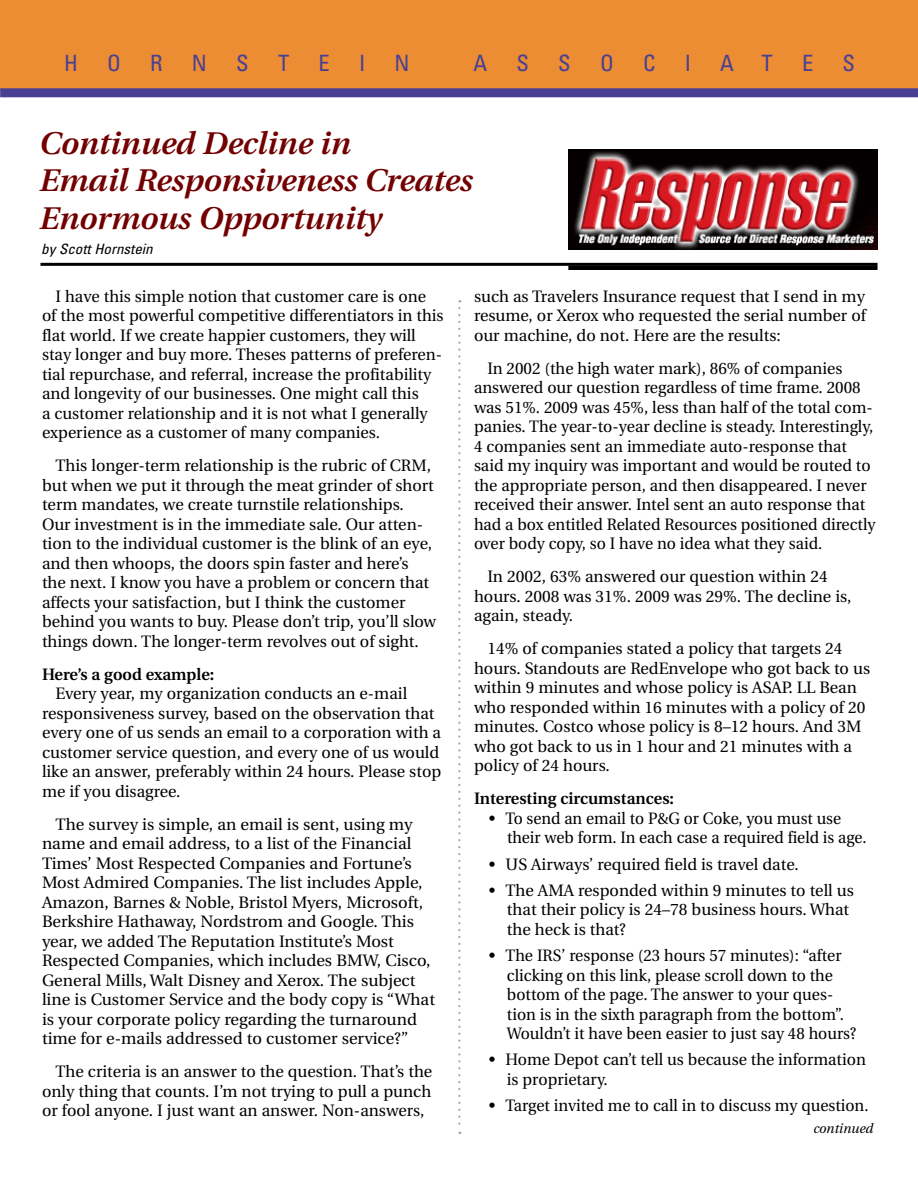
<style>
.page{position:relative;width:918px;height:1188px;background:#fff}
.page>*{position:absolute;margin:0;border:0;box-sizing:border-box;transform-origin:0 0}
.t1{font:italic 600 31.35px/37.5px "Utopia";letter-spacing:-.005em;color:#730000}
.t2{font:condensed 22.5px "Univers";color:#474094}
.t3{font:16.5px/19.5px "Utopia";color:#000}
.t4{font:600 16.5px "Utopia";color:#000}
.t5{font:italic condensed 14.25px "Univers";color:#000;scale:1.05 1}
.t6{font:italic 13.5px "Utopia";color:#000}
</style>
<div class="page">
<svg style="left:458px;top:308px;width:3px;height:826px"></svg>
<hr style="left:40px;top:263px;width:838px;height:3px;background:#000">
<hr style="left:568px;top:266px;width:310px;height:4px;background:#000">
<div style="left:0;top:0;width:918px;height:90px;background:#ed8d33"></div>
<div style="left:0;top:88px;width:918px;height:9px;background:#474094"></div>
<img style="left:568px;top:150px;width:310px;height:100px">
<h2 class="t2" style="left:64px;top:49px;width:15px">H</h2>
<h2 class="t2" style="left:107px;top:49px;width:15px">O</h2>
<h2 class="t2" style="left:150px;top:49px;width:14px">R</h2>
<h2 class="t2" style="left:192px;top:49px;width:17px">N</h2>
<h2 class="t2" style="left:236px;top:49px;width:14px">S</h2>
<h2 class="t2" style="left:278px;top:49px;width:13px">T</h2>
<h2 class="t2" style="left:319px;top:49px;width:13px">E</h2>
<h2 class="t2" style="left:359px;top:49px;width:8px">I</h2>
<h2 class="t2" style="left:395px;top:49px;width:17px">N</h2>
<h2 class="t2" style="left:474px;top:49px;width:15px">A</h2>
<h2 class="t2" style="left:517px;top:49px;width:14px">S</h2>
<h2 class="t2" style="left:558px;top:49px;width:14px">S</h2>
<h2 class="t2" style="left:600px;top:49px;width:15px">O</h2>
<h2 class="t2" style="left:643px;top:49px;width:14px">C</h2>
<h2 class="t2" style="left:685px;top:49px;width:8px">I</h2>
<h2 class="t2" style="left:720px;top:49px;width:54px">A T</h2>
<h2 class="t2" style="left:802px;top:49px;width:13px">E</h2>
<h2 class="t2" style="left:843px;top:49px;width:14px">S</h2>
<h1 class="t1" style="left:38px;top:125px;width:435px">Continued Decline in<br>Email Responsiveness Creates<br>Enormous Opportunity</h1>
<p class="t5" style="left:41px;top:239px;width:108px">by Scott Hornstein</p>
<p class="t3" style="left:42px;top:287px;width:403px;text-indent:14px">I have this simple notion that customer care is one of the most powerful competitive differentiators in this flat world. If we create happier customers, they will stay longer and buy more. Theses patterns of preferen&shy;tial repurchase, and referral, increase the profitability and longevity of our businesses. One might call this<br>a customer relationship and it is not what I generally experience as a customer of many companies.</p>
<p class="t3" style="left:42px;top:456px;width:396px;text-indent:14px">This longer-term relationship is the rubric of CRM, but when we put it through the meat grinder of short term mandates, we create turnstile relationships.<br>Our investment is in the immediate sale. Our atten&shy;tion to the individual customer is the blink of an eye, and then whoops, the doors spin faster and here’s the next. I know you have a problem or concern that affects your satisfaction, but I think the customer behind you wants to buy. Please don’t trip, you’ll slow things down. The longer-term revolves out of sight.</p>
<p class="t4" style="left:42px;top:665px;width:174px">Here’s a good example:</p>
<p class="t3" style="left:42px;top:684px;width:401px;text-indent:14px">Every year, my organization conducts an e-mail responsiveness survey, based on the observation that every one of us sends an email to a corporation with a customer service question, and every one of us would like an answer, preferably within 24 hours. Please stop me if you disagree.</p>
<p class="t3" style="left:42px;top:815px;width:395px;text-indent:14px">The survey is simple, an email is sent, using my name and email address, to a list of the Financial Times’ Most Respected Companies and Fortune’s Most Admired Companies. The list includes Apple, Amazon, Barnes &amp; Noble, Bristol Myers, Microsoft, Berkshire Hathaway, Nordstrom and Google. This year, we added The Reputation Institute’s Most Respected Companies, which includes BMW, Cisco, General Mills, Walt Disney and Xerox. The subject line is Customer Service and the body copy is “What is your corporate policy regarding the turnaround time for e-mails addressed to customer service?”</p>
<p class="t3" style="left:42px;top:1062px;width:392px;text-align:justify;text-indent:14px">The criteria is an answer to the question. That’s the only thing that counts. I’m not trying to pull a punch or fool anyone. I just want an answer. Non-answers,</p>
<p class="t3" style="left:474px;top:287px;width:393px;text-align:justify">such as Travelers Insurance request that I send in my resume, or Xerox who requested the serial number of our machine, do not. Here are the results:</p>
<p class="t3" style="left:474px;top:359px;width:403px;text-indent:14px">In 2002 (the high water mark), 86% of companies answered our question regardless of time frame. 2008 was 51%. 2009 was 45%, less than half of the total com&shy;panies. The year-to-year decline is steady. Interestingly, 4 companies sent an immediate auto-response that said my inquiry was important and would be routed to the appropriate person, and then disappeared. I never received their answer. Intel sent an auto response that had a box entitled Related Resources positioned directly over body copy, so I have no idea what they said.</p>
<p class="t3" style="left:474px;top:567px;width:379px;text-indent:14px">In 2002, 63% answered our question within 24 hours. 2008 was 31%. 2009 was 29%. The decline is, again, steady.</p>
<p class="t3" style="left:474px;top:639px;width:398px;text-indent:14px">14% of companies stated a policy that targets 24 hours. Standouts are RedEnvelope who got back to us within 9 minutes and whose policy is ASAP. LL Bean who responded within 16 minutes with a policy of 20 minutes. Costco whose policy is 8–12 hours. And 3M who got back to us in 1 hour and 21 minutes with a policy of 24 hours.</p>
<p class="t4" style="left:474px;top:790px;width:202px">Interesting circumstances:</p>
<p class="t3" style="left:507px;top:809px;width:361px;text-indent:-18px">• To send an email to P&amp;G or Coke, you must use their web form. In each case a required field is age.</p>
<p class="t3" style="left:489px;top:855px;width:311px">• US Airways’ required field is travel date.</p>
<p class="t3" style="left:507px;top:881px;width:348px;text-indent:-18px">• The AMA responded within 9 minutes to tell us that their policy is 24–78 business hours. What the heck is that?</p>
<p class="t3" style="left:507px;top:946px;width:351px;text-indent:-18px">• The IRS’ response (23 hours 57 minutes): “after clicking on this link, please scroll down to the bottom of the page. The answer to your ques&shy;tion is in the sixth paragraph from the bottom”.<br>Wouldn’t it have been easier to just say 48 hours?</p>
<p class="t3" style="left:507px;top:1050px;width:360px;text-indent:-18px">• Home Depot can’t tell us because the information is proprietary.</p>
<p class="t3" style="left:489px;top:1096px;width:381px">• Target invited me to call in to discuss my question.</p>
<p class="t6" style="left:813px;top:1121px;width:61px">continued</p>
</div>
